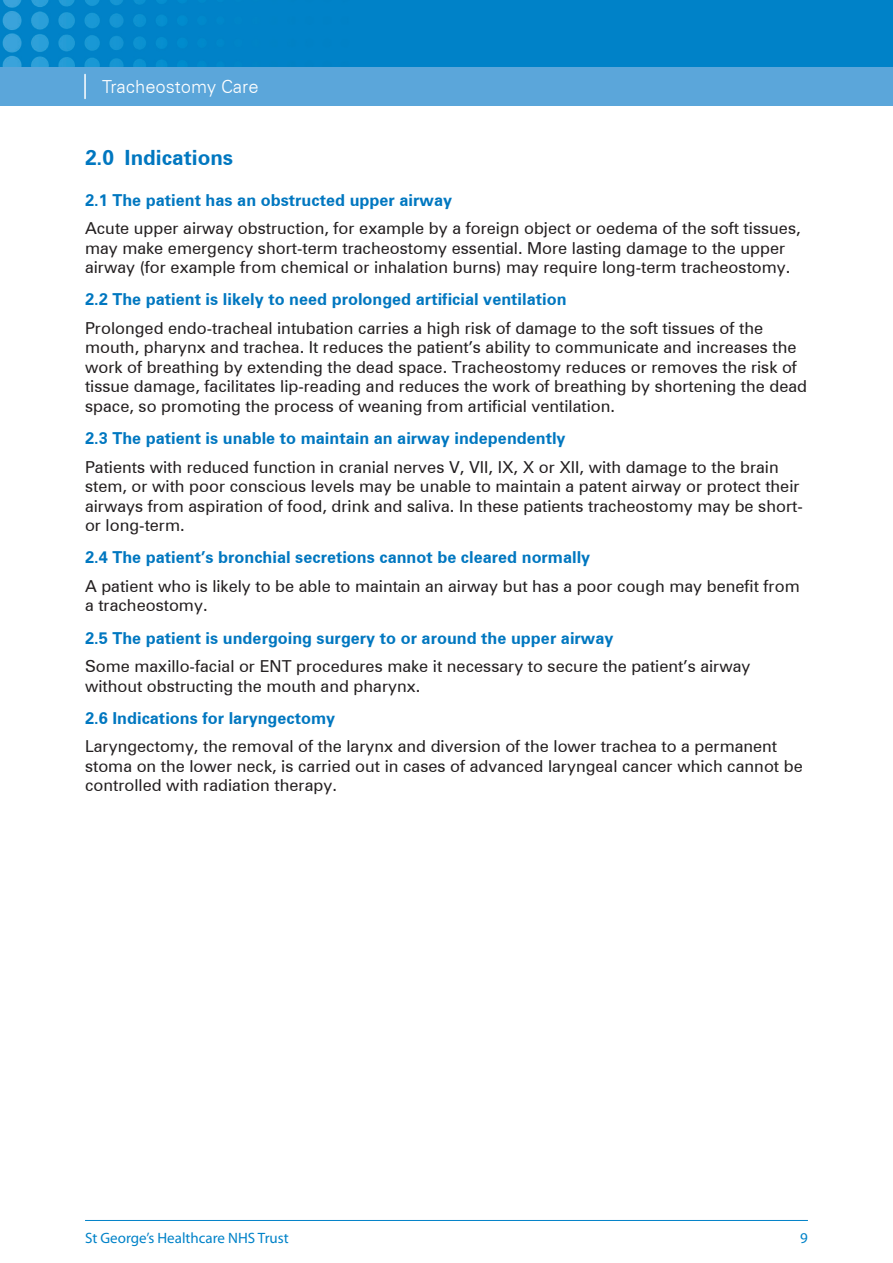
<style>
.page{position:relative;width:893px;height:1263px;background:#fff}
.page>*{position:absolute;margin:0;border:0;box-sizing:border-box;transform-origin:0 0}
.Headline{font:700 21px "Zurich BT";color:#0077c0}
.t1{font:300 18px "Zurich BT";color:#fff}
.Body_Text{font:16.5px/19.5px "Zurich BT";color:#231f20}
.Subhead{font:700 16.5px "Zurich BT";color:#0077c0}
.Apdx_Contents_H2{font:15px "Myriad Pro";color:#0082c8}
</style>
<div class="page">
<div style="left:0;top:67px;width:893px;height:39px;background:#5ba6da"></div>
<div style="left:0;top:0;width:893px;height:67px;background:#0082c8"></div>
<img style="left:2px;top:0;width:165px;height:67px">
<hr style="left:85px;top:1220px;width:723px;height:1px;background:#0082c8">
<hr style="left:84px;top:74px;width:2px;height:24px;background:#fff">
<p class="t1" style="left:102px;top:76px;width:158px">Tracheostomy Care</p>
<p class="Headline" style="left:85px;top:145px;width:150px">2.0 Indications</p>
<p class="Subhead" style="left:85px;top:190px;width:369px">2.1 The patient has an obstructed upper airway</p>
<p class="Body_Text" style="left:85px;top:218px;width:717px">Acute upper airway obstruction, for example by a foreign object or oedema of the soft tissues, may make emergency short-term tracheostomy essential. More lasting damage to the upper airway (for example from chemical or inhalation burns) may require long-term tracheostomy.</p>
<p class="Subhead" style="left:85px;top:289px;width:483px">2.2 The patient is likely to need prolonged artificial ventilation</p>
<p class="Body_Text" style="left:85px;top:318px;width:724px">Prolonged endo-tracheal intubation carries a high risk of damage to the soft tissues of the mouth, pharynx and trachea. It reduces the patient’s ability to communicate and increases the work of breathing by extending the dead space. Tracheostomy reduces or removes the risk of tissue damage, facilitates lip-reading and reduces the work of breathing by shortening the dead space, so promoting the process of weaning from artificial ventilation.</p>
<p class="Subhead" style="left:85px;top:428px;width:482px">2.3 The patient is unable to maintain an airway independently</p>
<p class="Body_Text" style="left:85px;top:457px;width:719px">Patients with reduced function in cranial nerves V, VII, IX, X or XII, with damage to the brain stem, or with poor conscious levels may be unable to maintain a patent airway or protect their airways from aspiration of food, drink and saliva. In these patients tracheostomy may be short&shy;or long-term.</p>
<p class="Subhead" style="left:85px;top:547px;width:507px">2.4 The patient’s bronchial secretions cannot be cleared normally</p>
<p class="Body_Text" style="left:85px;top:576px;width:716px">A patient who is likely to be able to maintain an airway but has a poor cough may benefit from a tracheostomy.</p>
<p class="Subhead" style="left:85px;top:628px;width:530px">2.5 The patient is undergoing surgery to or around the upper airway</p>
<p class="Body_Text" style="left:85px;top:656px;width:667px">Some maxillo-facial or ENT procedures make it necessary to secure the patient’s airway without obstructing the mouth and pharynx.</p>
<p class="Subhead" style="left:85px;top:708px;width:252px">2.6 Indications for laryngectomy</p>
<p class="Body_Text" style="left:85px;top:737px;width:719px">Laryngectomy, the removal of the larynx and diversion of the lower trachea to a permanent stoma on the lower neck, is carried out in cases of advanced laryngeal cancer which cannot be controlled with radiation therapy.</p>
<p class="Apdx_Contents_H2" style="left:85px;top:1228px;width:205px">St George’s Healthcare NHS Trust</p>
<p class="Apdx_Contents_H2" style="left:800px;top:1228px;width:9px">9</p>
</div>
